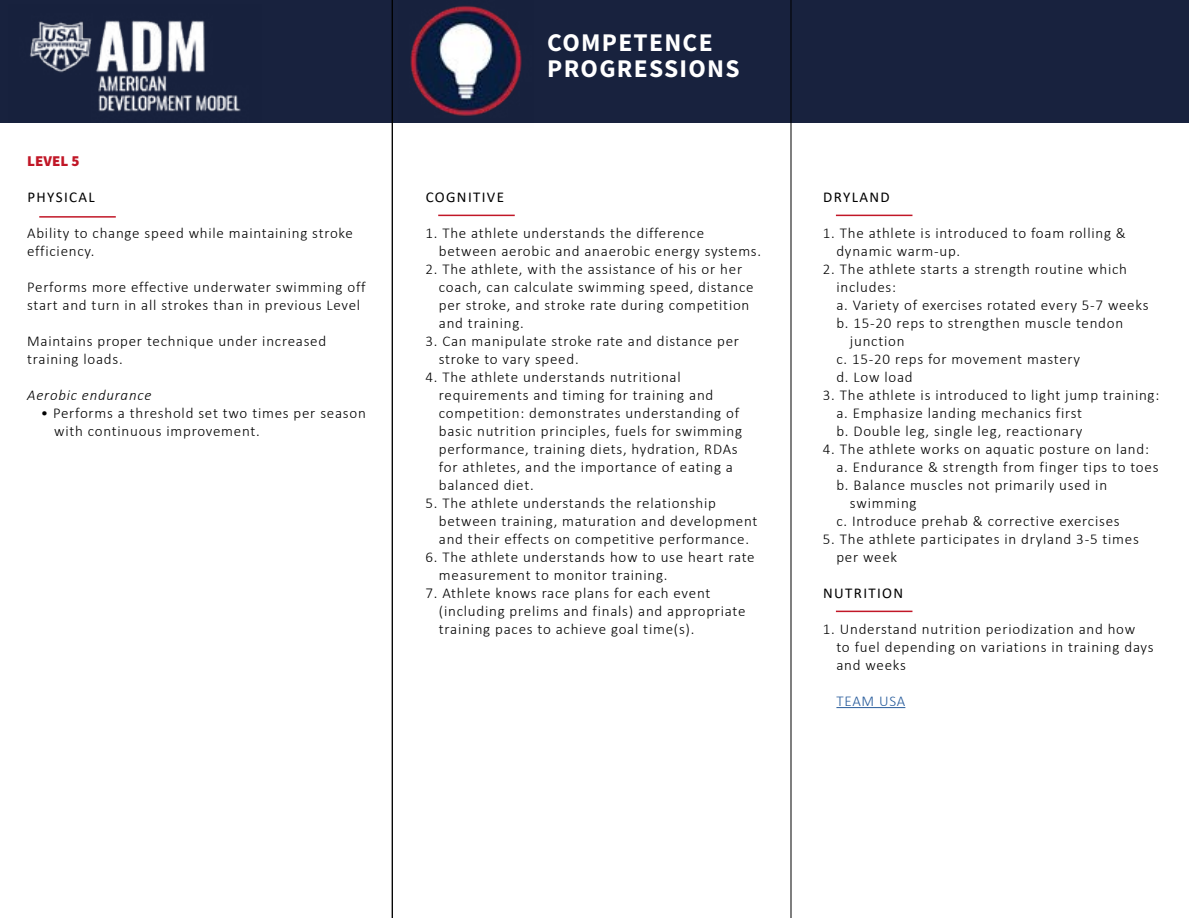
<style>
.page{position:relative;width:1189px;height:918px;background:#fff}
.page>*{position:absolute;margin:0;border:0;box-sizing:border-box;transform-origin:0 0}
.t1{font:700 25.5px/25.5px "Source Sans Pro";letter-spacing:.05em;color:#fff}
.t2{font:300 15px/18px "Calibri";letter-spacing:.05em;color:#000}
.t3{font:15px "Calibri";letter-spacing:.09em;color:#000}
.t4{font:italic 300 15px "Calibri";letter-spacing:.05em;color:#000}
.t5{font:300 15px "Calibri";letter-spacing:.05em;color:#275b9b}
.t6{font:900 15px "Source Sans Pro";color:#c11727}
</style>
<div class="page">
<hr style="left:836px;top:707px;width:69px;height:1px;background:#275b9b">
<hr style="left:39px;top:216px;width:77px;height:2px;background:#c11727">
<div style="left:0;top:0;width:1188px;height:123px;background:#18223e"></div>
<img style="left:30px;top:20px;width:211px;height:92px">
<img style="left:410px;top:5px;width:112px;height:111px">
<hr style="left:836px;top:215px;width:76px;height:1px;background:#c11727">
<hr style="left:836px;top:611px;width:76px;height:1px;background:#c11727">
<hr style="left:438px;top:215px;width:76px;height:1px;background:#c11727">
<hr style="left:392px;top:0;width:1px;height:918px;background:#000">
<hr style="left:790px;top:0;width:1px;height:918px;background:#000">
<p class="t6" style="left:27px;top:150px;width:54px">LEVEL 5</p>
<p class="t3" style="left:27px;top:186px;width:69px">PHYSICAL</p>
<p class="t2" style="left:27px;top:224px;width:327px">Ability to change speed while maintaining stroke efficiency.</p>
<p class="t2" style="left:27px;top:278px;width:340px">Performs more effective underwater swimming off start and turn in all strokes than in previous Level</p>
<p class="t2" style="left:27px;top:332px;width:300px">Maintains proper technique under increased training loads.</p>
<p class="t4" style="left:27px;top:385px;width:126px">Aerobic endurance</p>
<p class="t2" style="left:54px;top:404px;width:313px;text-indent:-14px">• Performs a threshold set two times per season with continuous improvement.</p>
<h1 class="t1" style="left:547px;top:30px;width:194px">COMPETENCE<br>PROGRESSIONS</h1>
<p class="t3" style="left:425px;top:186px;width:80px">COGNITIVE</p>
<p class="t2" style="left:439px;top:224px;width:324px;text-indent:-14px">1. The athlete understands the difference between aerobic and anaerobic energy systems.</p>
<p class="t2" style="left:439px;top:260px;width:316px;text-indent:-14px">2. The athlete, with the assistance of his or her coach, can calculate swimming speed, distance per stroke, and stroke rate during competition and training.</p>
<p class="t2" style="left:439px;top:332px;width:302px;text-indent:-14px">3. Can manipulate stroke rate and distance per stroke to vary speed.</p>
<p class="t2" style="left:439px;top:368px;width:305px;text-indent:-14px">4. The athlete understands nutritional requirements and timing for training and competition: demonstrates understanding of basic nutrition principles, fuels for swimming performance, training diets, hydration, RDAs for athletes, and the importance of eating a balanced diet.</p>
<p class="t2" style="left:439px;top:494px;width:320px;text-indent:-14px">5. The athlete understands the relationship between training, maturation and development and their effects on competitive performance.</p>
<p class="t2" style="left:439px;top:548px;width:317px;text-indent:-14px">6. The athlete understands how to use heart rate measurement to monitor training.</p>
<p class="t2" style="left:439px;top:584px;width:308px;text-indent:-14px">7. Athlete knows race plans for each event (including prelims and finals) and appropriate training paces to achieve goal time(s).</p>
<p class="t3" style="left:823px;top:186px;width:68px">DRYLAND</p>
<p class="t2" style="left:836px;top:224px;width:291px;text-indent:-14px">1. The athlete is introduced to foam rolling &amp; dynamic warm-up.</p>
<p class="t2" style="left:823px;top:260px;width:305px">2. The athlete starts a strength routine which</p>
<p class="t2" style="left:836px;top:278px;width:61px">includes:</p>
<p class="t2" style="left:836px;top:296px;width:313px">a. Variety of exercises rotated every 5-7 weeks</p>
<p class="t2" style="left:836px;top:314px;width:288px">b. 15-20 reps to strengthen muscle tendon</p>
<p class="t2" style="left:850px;top:332px;width:56px">junction</p>
<p class="t2" style="left:836px;top:350px;width:245px">c. 15-20 reps for movement mastery</p>
<p class="t2" style="left:836px;top:368px;width:78px">d. Low load</p>
<p class="t2" style="left:836px;top:386px;width:324px;text-indent:-14px">3. The athlete is introduced to light jump training: a. Emphasize landing mechanics first<br>b. Double leg, single leg, reactionary</p>
<p class="t2" style="left:823px;top:440px;width:327px">4. The athlete works on aquatic posture on land:</p>
<p class="t2" style="left:836px;top:458px;width:323px">a. Endurance &amp; strength from finger tips to toes</p>
<p class="t2" style="left:836px;top:476px;width:272px">b. Balance muscles not primarily used in</p>
<p class="t2" style="left:850px;top:494px;width:68px">swimming</p>
<p class="t2" style="left:836px;top:512px;width:285px">c. Introduce prehab &amp; corrective exercises</p>
<p class="t2" style="left:836px;top:530px;width:304px;text-indent:-14px">5. The athlete participates in dryland 3-5 times per week</p>
<p class="t3" style="left:823px;top:582px;width:81px">NUTRITION</p>
<p class="t2" style="left:836px;top:620px;width:318px;text-indent:-14px">1. Understand nutrition periodization and how<br>to fuel depending on variations in training days and weeks</p>
<p class="t5" style="left:836px;top:691px;width:70px">TEAM USA</p>
</div>
